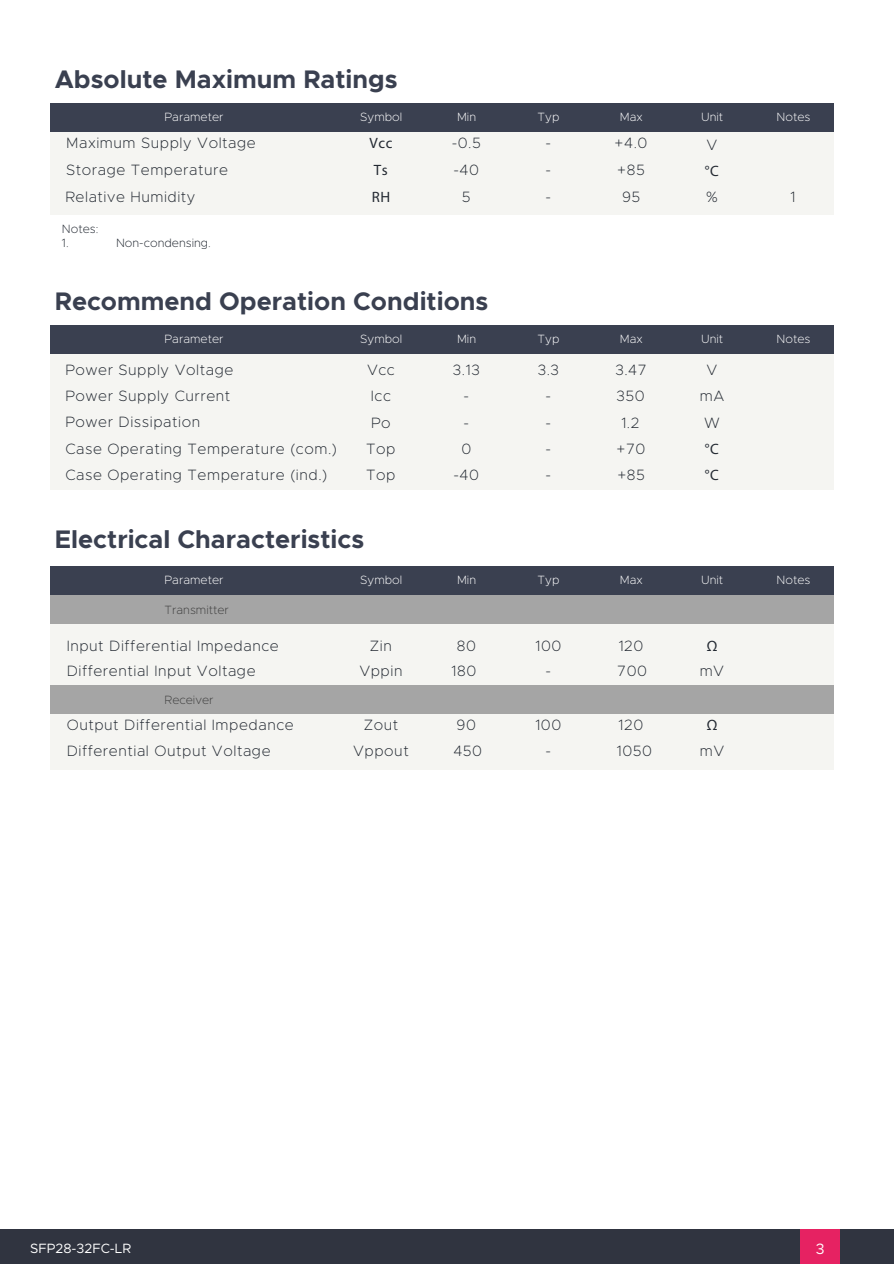
<style>
.page{position:relative;width:894px;height:1264px;background:#fff}
.page>*{position:absolute;margin:0;border:0;box-sizing:border-box;transform-origin:0 0}
.t1{font:700 25.5px "Metropolis";color:#3a4050}
.t2{font:200 15px/26.4px "Metropolis";letter-spacing:.035em;color:#232932;text-align:center}
.t3{font:15px "Myriad Pro";letter-spacing:.035em;color:#232932}
.t4{font:15px "Metropolis";color:#fff}
.t5{font:13.5px "Metropolis";color:#fff}
.t6{font:200 12px "Metropolis";color:#fff}
.t7{font:200 12px/14.4px "Metropolis";color:#232932}
.t8{font:200 12px "Metropolis";color:#404040}
</style>
<div class="page">
<div style="left:51px;top:621px;width:783px;height:148px;background:#f5f5f2"></div>
<div style="left:51px;top:348px;width:783px;height:141px;background:#f5f5f2"></div>
<div style="left:51px;top:103px;width:783px;height:112px;background:#f5f5f2"></div>
<div style="left:51px;top:103px;width:783px;height:29px;background:#3a4050"></div>
<div style="left:51px;top:325px;width:783px;height:29px;background:#3a4050"></div>
<div style="left:0;top:1228px;width:893px;height:35px;background:#303440"></div>
<div style="left:800px;top:1228px;width:39px;height:35px;background:#e62262"></div>
<div style="left:51px;top:566px;width:783px;height:29px;background:#3a4050"></div>
<div style="left:51px;top:595px;width:783px;height:28px;background:#a5a5a5"></div>
<div style="left:51px;top:685px;width:783px;height:28px;background:#a5a5a5"></div>
<h1 class="t1" style="left:55px;top:63px;width:344px">Absolute Maximum Ratings</h1>
<p class="t6" style="left:164px;top:110px;width:60px">Parameter</p>
<p class="t6" style="left:360px;top:110px;width:44px">Symbol</p>
<p class="t6" style="left:457px;top:110px;width:21px">Min</p>
<p class="t6" style="left:537px;top:110px;width:23px">Typ</p>
<p class="t6" style="left:619px;top:110px;width:24px">Max</p>
<p class="t6" style="left:701px;top:110px;width:24px">Unit</p>
<p class="t6" style="left:776px;top:110px;width:35px">Notes</p>
<p class="t2" style="left:66px;top:130px;width:191px">Maximum Supply Voltage</p>
<p class="t3" style="left:369px;top:134px;width:24px">Vcc</p>
<p class="t2" style="left:451px;top:130px;width:31px">-0.5</p>
<p class="t2" style="left:545px;top:130px;width:7px">-</p>
<p class="t2" style="left:614px;top:130px;width:34px">+4.0</p>
<p class="t2" style="left:706px;top:132px;width:12px">V</p>
<p class="t2" style="left:66px;top:156px;width:163px">Storage Temperature</p>
<p class="t3" style="left:374px;top:161px;width:15px">Ts</p>
<p class="t2" style="left:453px;top:157px;width:27px">-40</p>
<p class="t2" style="left:545px;top:157px;width:7px">-</p>
<p class="t2" style="left:617px;top:157px;width:29px">+85</p>
<p class="t3" style="left:704px;top:162px;width:16px">°C</p>
<p class="t2" style="left:65px;top:183px;width:132px">Relative Humidity</p>
<p class="t3" style="left:371px;top:188px;width:20px">RH</p>
<p class="t2" style="left:462px;top:183px;width:10px">5</p>
<p class="t2" style="left:545px;top:184px;width:7px">-</p>
<p class="t2" style="left:622px;top:184px;width:20px">95</p>
<p class="t2" style="left:706px;top:184px;width:13px">%</p>
<p class="t2" style="left:790px;top:184px;width:7px">1</p>
<p class="t7" style="left:62px;top:222px;width:38px">Notes:<br>1.</p>
<p class="t7" style="left:116px;top:236px;width:96px">Non-condensing.</p>
<h1 class="t1" style="left:55px;top:285px;width:435px">Recommend Operation Conditions</h1>
<p class="t6" style="left:164px;top:331px;width:60px">Parameter</p>
<p class="t6" style="left:360px;top:331px;width:44px">Symbol</p>
<p class="t6" style="left:457px;top:331px;width:21px">Min</p>
<p class="t6" style="left:537px;top:331px;width:23px">Typ</p>
<p class="t6" style="left:619px;top:331px;width:24px">Max</p>
<p class="t6" style="left:701px;top:331px;width:24px">Unit</p>
<p class="t6" style="left:776px;top:331px;width:35px">Notes</p>
<p class="t2" style="left:65px;top:356px;width:169px">Power Supply Voltage</p>
<p class="t2" style="left:65px;top:383px;width:166px">Power Supply Current</p>
<p class="t2" style="left:367px;top:357px;width:29px">Vcc</p>
<p class="t2" style="left:371px;top:383px;width:22px">Icc</p>
<p class="t2" style="left:452px;top:356px;width:28px">3.13</p>
<p class="t2" style="left:463px;top:383px;width:7px">-</p>
<p class="t2" style="left:537px;top:356px;width:23px">3.3</p>
<p class="t2" style="left:545px;top:383px;width:7px">-</p>
<p class="t2" style="left:615px;top:356px;width:33px">3.47</p>
<p class="t2" style="left:616px;top:383px;width:30px">350</p>
<p class="t2" style="left:699px;top:357px;width:26px">V mA</p>
<p class="t2" style="left:65px;top:409px;width:136px">Power Dissipation</p>
<p class="t2" style="left:65px;top:461px;width:263px">Case Operating Temperature (ind.)</p>
<p class="t2" style="left:65px;top:435px;width:273px">Case Operating Temperature (com.)</p>
<p class="t2" style="left:371px;top:409px;width:21px">Po</p>
<p class="t2" style="left:366px;top:435px;width:31px">Top</p>
<p class="t2" style="left:366px;top:461px;width:31px">Top</p>
<p class="t2" style="left:463px;top:409px;width:7px">-</p>
<p class="t2" style="left:461px;top:435px;width:11px">0</p>
<p class="t2" style="left:453px;top:462px;width:27px">-40</p>
<p class="t2" style="left:545px;top:409px;width:7px">-</p>
<p class="t2" style="left:621px;top:409px;width:20px">1.2</p>
<p class="t2" style="left:703px;top:409px;width:17px">W</p>
<p class="t2" style="left:545px;top:435px;width:7px">-</p>
<p class="t2" style="left:616px;top:435px;width:30px">+70</p>
<p class="t3" style="left:704px;top:439px;width:16px">°C</p>
<p class="t2" style="left:545px;top:462px;width:7px">-</p>
<p class="t2" style="left:617px;top:462px;width:29px">+85</p>
<p class="t3" style="left:704px;top:466px;width:16px">°C</p>
<h1 class="t1" style="left:55px;top:523px;width:311px">Electrical Characteristics</h1>
<p class="t6" style="left:164px;top:572px;width:60px">Parameter</p>
<p class="t6" style="left:360px;top:572px;width:44px">Symbol</p>
<p class="t6" style="left:457px;top:572px;width:21px">Min</p>
<p class="t6" style="left:537px;top:572px;width:23px">Typ</p>
<p class="t6" style="left:619px;top:572px;width:24px">Max</p>
<p class="t6" style="left:701px;top:572px;width:24px">Unit</p>
<p class="t6" style="left:776px;top:572px;width:35px">Notes</p>
<p class="t8" style="left:164px;top:602px;width:66px">Transmitter</p>
<p class="t2" style="left:67px;top:632px;width:214px">Input Differential Impedance</p>
<p class="t2" style="left:370px;top:632px;width:23px">Zin</p>
<p class="t2" style="left:456px;top:632px;width:21px">80</p>
<p class="t2" style="left:535px;top:632px;width:27px">100</p>
<p class="t2" style="left:618px;top:632px;width:26px">120</p>
<p class="t3" style="left:706px;top:637px;width:12px">Ω</p>
<p class="t2" style="left:67px;top:657px;width:190px">Differential Input Voltage</p>
<p class="t2" style="left:359px;top:658px;width:45px">Vppin</p>
<p class="t2" style="left:451px;top:657px;width:26px">180</p>
<p class="t2" style="left:545px;top:657px;width:7px">-</p>
<p class="t2" style="left:617px;top:657px;width:31px">700</p>
<p class="t2" style="left:699px;top:658px;width:26px">mV</p>
<p class="t8" style="left:164px;top:692px;width:50px">Receiver</p>
<p class="t2" style="left:67px;top:711px;width:229px;text-align:left">Output Differential Impedance<br>Differential Output Voltage</p>
<p class="t2" style="left:353px;top:711px;width:57px">Zout<br>Vppout</p>
<p class="t2" style="left:453px;top:711px;width:30px;text-align:left">90<br>450</p>
<p class="t2" style="left:535px;top:711px;width:27px">100 -</p>
<p class="t2" style="left:616px;top:711px;width:37px;text-align:left">120<br>1050</p>
<p class="t3" style="left:706px;top:716px;width:12px">Ω</p>
<p class="t2" style="left:699px;top:738px;width:26px">mV</p>
<p class="t5" style="left:30px;top:1239px;width:102px">SFP28-32FC-LR</p>
<p class="t4" style="left:815px;top:1239px;width:10px">3</p>
</div>
